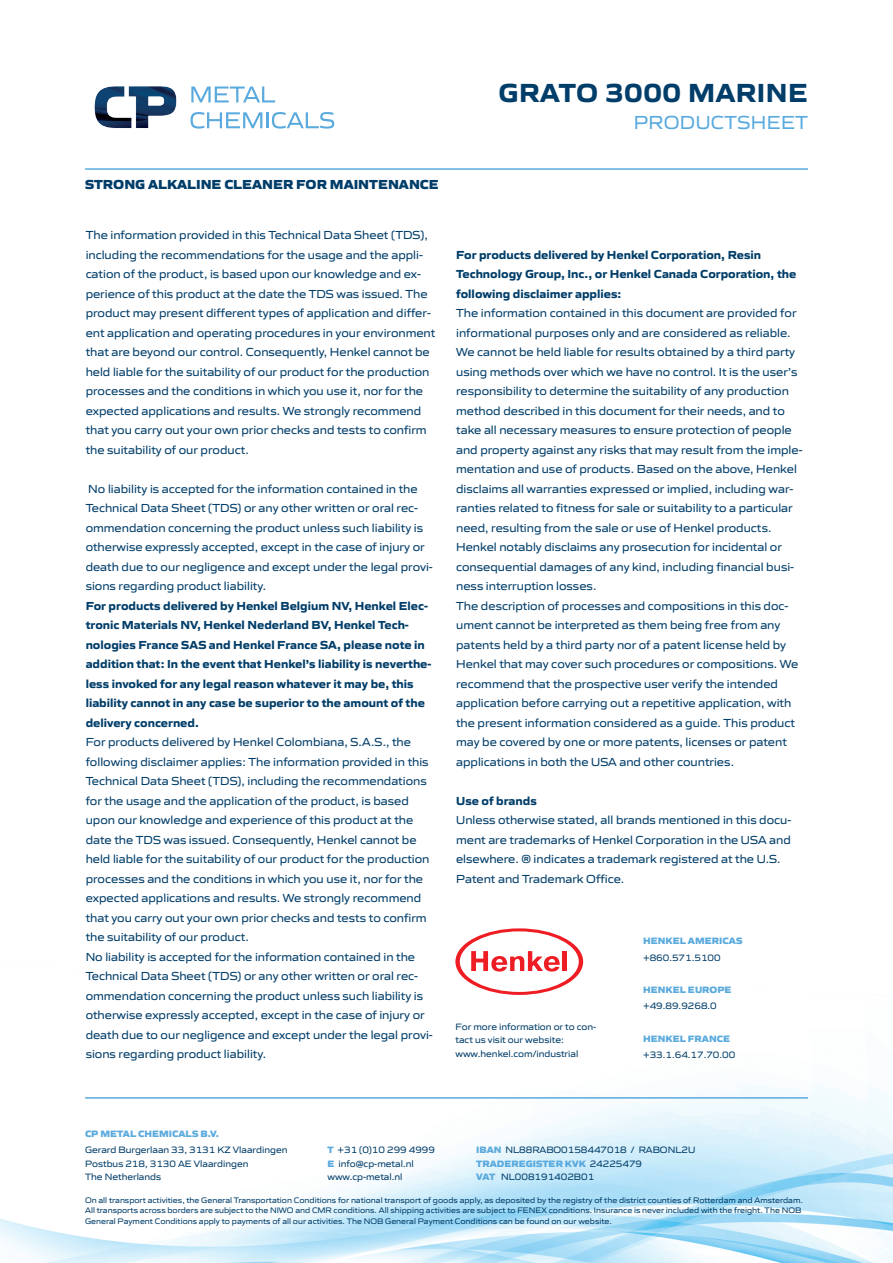
<style>
.page{position:relative;width:893px;height:1263px;background:#fff}
.page>*{position:absolute;margin:0;border:0;box-sizing:border-box;transform-origin:0 0}
.t1{font:700 27px "Gomme Sans";letter-spacing:.02em;color:#003d69}
.t2{font:19.5px "Gomme Sans";letter-spacing:.02em;color:#5aaade}
.t3{font:800 13.5px "Gomme Sans";color:#003d69}
.t4{font:12px/19.5px "Gomme Sans";color:#003d69}
.t5{font:700 12px/19.5px "Gomme Sans";color:#003d69}
.t6{font:9.45px/13.5px "Gomme Sans";color:#003d69}
.t7{font:800 9.45px "Gomme Sans";color:#5aaade}
.t8{font:8.25px/10.5px "Gomme Sans";color:#003d69}
.s1{font-weight:800;color:#5aaade}
.s2{font-weight:400;color:#003d69}
</style>
<div class="page">
<img style="left:0;top:1083px;width:893px;height:180px">
<img style="left:94px;top:86px;width:82px;height:42px">
<svg style="left:191px;top:87px;width:84px;height:15px"></svg>
<svg style="left:191px;top:112px;width:71px;height:17px"></svg>
<hr style="left:266px;top:112px;width:3px;height:16px;background:#5aaade">
<svg style="left:272px;top:112px;width:62px;height:17px"></svg>
<hr style="left:85px;top:168px;width:723px;height:2px;background:#5aaade">
<hr style="left:85px;top:1097px;width:723px;height:2px;background:#5aaade">
<svg style="left:455px;top:928px;width:128px;height:67px"></svg>
<hr style="left:563px;top:951px;width:4px;height:20px;background:#ee1d23">
<p class="t1" style="left:498px;top:71px;width:311px">GRATO 3000 MARINE</p>
<p class="t2" style="left:634px;top:107px;width:176px">PRODUCTSHEET</p>
<p class="t3" style="left:85px;top:173px;width:355px">STRONG ALKALINE CLEANER FOR MAINTENANCE</p>
<p class="t4" style="left:86px;top:224px;width:351px">The information provided in this Technical Data Sheet (TDS), including the recommendations for the usage and the appli&shy;cation of the product, is based upon our knowledge and ex&shy;perience of this product at the date the TDS was issued. The product may present different types of application and differ&shy;ent application and operating procedures in your environment that are beyond our control. Consequently, Henkel cannot be held liable for the suitability of our product for the production processes and the conditions in which you use it, nor for the expected applications and results. We strongly recommend that you carry out your own prior checks and tests to confirm the suitability of our product.</p>
<p class="t4" style="left:86px;top:478px;width:349px">No liability is accepted for the information contained in the Technical Data Sheet (TDS) or any other written or oral rec&shy;ommendation concerning the product unless such liability is otherwise expressly accepted, except in the case of injury or death due to our negligence and except under the legal provi&shy;sions regarding product liability.</p>
<p class="t5" style="left:86px;top:595px;width:347px">For products delivered by Henkel Belgium NV, Henkel Elec&shy;tronic Materials NV, Henkel Nederland BV, Henkel Tech&shy;nologies France SAS and Henkel France SA, please note in addition that: In the event that Henkel’s liability is neverthe&shy;less invoked for any legal reason whatever it may be, this liability cannot in any case be superior to the amount of the delivery concerned.</p>
<p class="t4" style="left:86px;top:731px;width:345px">For products delivered by Henkel Colombiana, S.A.S., the following disclaimer applies: The information provided in this Technical Data Sheet (TDS), including the recommendations for the usage and the application of the product, is based upon our knowledge and experience of this product at the date the TDS was issued. Consequently, Henkel cannot be held liable for the suitability of our product for the production processes and the conditions in which you use it, nor for the expected applications and results. We strongly recommend that you carry out your own prior checks and tests to confirm the suitability of our product.</p>
<p class="t4" style="left:86px;top:946px;width:349px">No liability is accepted for the information contained in the Technical Data Sheet (TDS) or any other written or oral rec&shy;ommendation concerning the product unless such liability is otherwise expressly accepted, except in the case of injury or death due to our negligence and except under the legal provi&shy;sions regarding product liability.</p>
<p class="t5" style="left:456px;top:244px;width:342px">For products delivered by Henkel Corporation, Resin<br>Technology Group, Inc., or Henkel Canada Corporation, the following disclaimer applies:</p>
<p class="t4" style="left:456px;top:302px;width:348px">The information contained in this document are provided for informational purposes only and are considered as reliable.<br>We cannot be held liable for results obtained by a third party using methods over which we have no control. It is the user’s responsibility to determine the suitability of any production method described in this document for their needs, and to take all necessary measures to ensure protection of people and property against any risks that may result from the imple&shy;mentation and use of products. Based on the above, Henkel disclaims all warranties expressed or implied, including war&shy;ranties related to fitness for sale or suitability to a particular need, resulting from the sale or use of Henkel products.</p>
<p class="t4" style="left:456px;top:536px;width:339px">Henkel notably disclaims any prosecution for incidental or consequential damages of any kind, including financial busi&shy;ness interruption losses.</p>
<p class="t4" style="left:456px;top:595px;width:344px">The description of processes and compositions in this doc&shy;ument cannot be interpreted as them being free from any patents held by a third party nor of a patent license held by Henkel that may cover such procedures or compositions. We recommend that the prospective user verify the intended application before carrying out a repetitive application, with the present information considered as a guide. This product may be covered by one or more patents, licenses or patent applications in both the USA and other countries.</p>
<p class="t5" style="left:456px;top:790px;width:82px">Use of brands</p>
<p class="t4" style="left:456px;top:809px;width:337px">Unless otherwise stated, all brands mentioned in this docu&shy;ment are trademarks of Henkel Corporation in the USA and elsewhere. ® indicates a trademark registered at the U.S.<br>Patent and Trademark Office.</p>
<p class="t7" style="left:643px;top:933px;width:101px">HENKEL AMERICAS</p>
<p class="t6" style="left:643px;top:950px;width:79px">+860.571.5100</p>
<p class="t7" style="left:643px;top:981px;width:90px">HENKEL EUROPE</p>
<p class="t6" style="left:455px;top:1019px;width:142px">For more information or to con&shy;tact us visit our website:</p>
<p class="t6" style="left:455px;top:1046px;width:124px">www.henkel.com/industrial</p>
<p class="t6" style="left:643px;top:998px;width:75px">+49.89.9268.0</p>
<p class="t7" style="left:643px;top:1030px;width:88px">HENKEL FRANCE</p>
<p class="t6" style="left:643px;top:1047px;width:94px">+33.1.64.17.70.00</p>
<p class="t7" style="left:85px;top:1126px;width:136px">CP METAL CHEMICALS B.V.</p>
<p class="t6" style="left:85px;top:1142px;width:204px">Gerard Burgerlaan 33, 3131 KZ Vlaardingen</p>
<p class="t6" style="left:85px;top:1156px;width:165px">Postbus 218, 3130 AE Vlaardingen</p>
<p class="t6" style="left:85px;top:1169px;width:78px">The Netherlands</p>
<p class="t6" style="left:327px;top:1142px;width:109px"><span class="s1">T</span> +31 (0)10 299 4999</p>
<p class="t6" style="left:327px;top:1156px;width:88px"><span class="s1">E</span> info@cp-metal.nl</p>
<p class="t6" style="left:327px;top:1169px;width:77px">www.cp-metal.nl</p>
<p class="t6" style="left:476px;top:1142px;width:220px"><span class="s1">IBAN</span> NL88RABO0158447018 / RABONL2U</p>
<p class="t7" style="left:476px;top:1156px;width:167px">TRADEREGISTER KVK <span class="s2">24225479</span></p>
<p class="t6" style="left:476px;top:1169px;width:120px"><span class="s1">VAT</span> NL008191402B01</p>
<p class="t8" style="left:85px;top:1194px;width:719px">On all transport activities, the General Transportation Conditions for national transport of goods apply, as deposited by the registry of the district counties of Rotterdam and Amsterdam.<br>All transports across borders are subject to the NIWO and CMR conditions. All shipping activities are subject to FENEX conditions. Insurance is never included with the freight. The NOB<br>General Payment Conditions apply to payments of all our activities. The NOB General Payment Conditions can be found on our website.</p>
</div>
